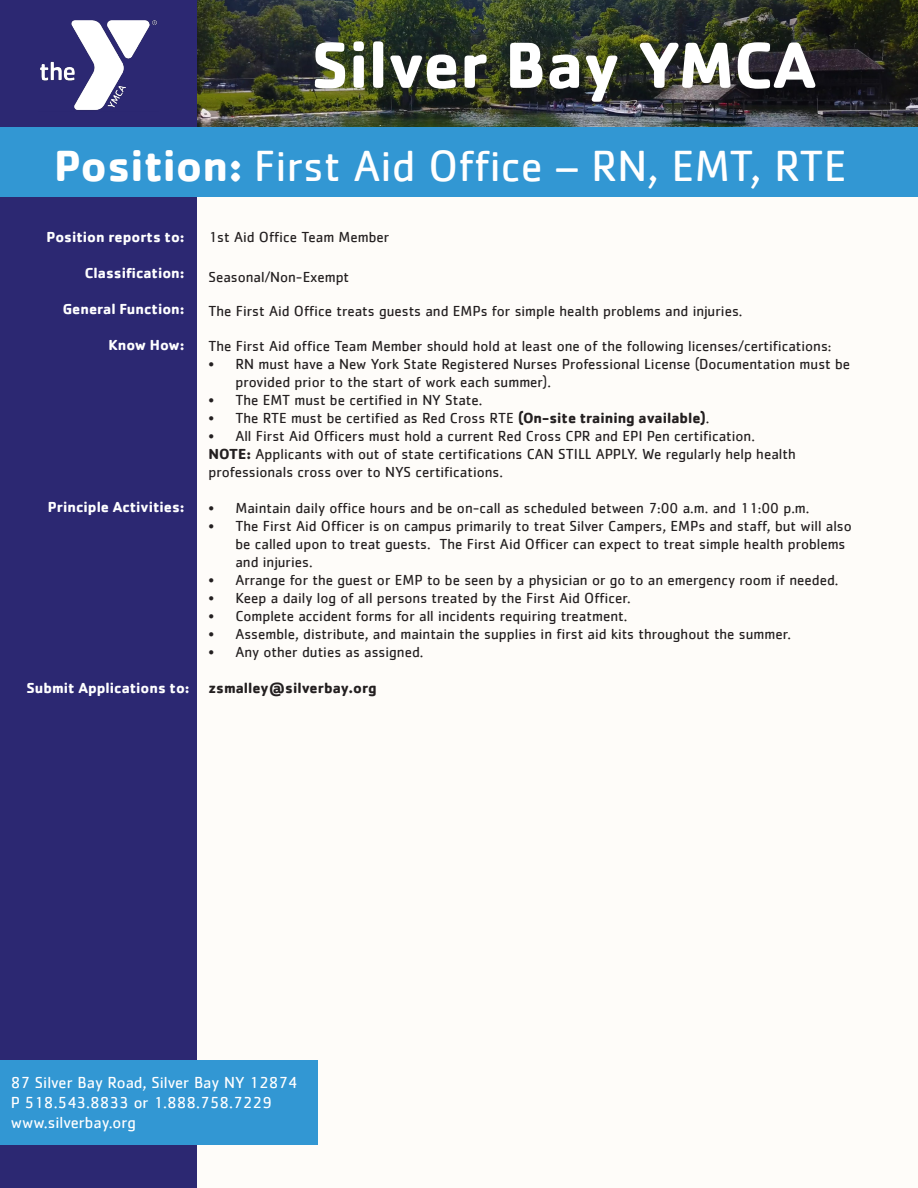
<style>
.page{position:relative;width:918px;height:1188px;background:#fff}
.page>*{position:absolute;margin:0;border:0;box-sizing:border-box;transform-origin:0 0}
.t1{font:700 67.5px "Cachet";color:#fff}
.t2{font:45px "Cachet";color:#fff}
.t3{font:16.5px "Cachet";color:#fff}
.t4{font:15px/18px "Cachet";color:#231f20}
.t5{font:700 15px "Cachet";color:#fff}
.t6{font:700 15px "Cachet";color:#231f20}
.s1{font-weight:700}
</style>
<div class="page">
<img style="left:196px;top:0;width:722px;height:127px">
<div style="left:0;top:0;width:196px;height:1188px;background:#2c2872"></div>
<div style="left:0;top:127px;width:918px;height:70px;background:#3297d3"></div>
<img style="left:40px;top:20px;width:117px;height:90px">
<div style="left:0;top:1060px;width:318px;height:84px;background:#3297d3"></div>
<p class="t1" style="left:311px;top:21px;width:507px">Silver Bay YMCA</p>
<p class="t2" style="left:54px;top:140px;width:794px"><span class="s1">Position:</span> First Aid Office – RN, EMT, RTE</p>
<p class="t5" style="left:47px;top:228px;width:140px">Position reports to:</p>
<p class="t5" style="left:85px;top:264px;width:101px">Classification:</p>
<p class="t5" style="left:63px;top:300px;width:123px">General Function:</p>
<p class="t5" style="left:109px;top:336px;width:78px">Know How:</p>
<p class="t5" style="left:48px;top:498px;width:138px">Principle Activities:</p>
<p class="t5" style="left:26px;top:678px;width:165px">Submit Applications to:</p>
<p class="t4" style="left:208px;top:228px;width:183px">1st Aid Office Team Member</p>
<p class="t4" style="left:208px;top:268px;width:142px">Seasonal/Non-Exempt</p>
<p class="t4" style="left:208px;top:302px;width:536px">The First Aid Office treats guests and EMPs for simple health problems and injuries.</p>
<p class="t4" style="left:208px;top:337px;width:625px">The First Aid office Team Member should hold at least one of the following licenses/certifications:</p>
<p class="t4" style="left:235px;top:355px;width:616px;text-indent:-27px">• RN must have a New York State Registered Nurses Professional License (Documentation must be provided prior to the start of work each summer).</p>
<p class="t4" style="left:208px;top:391px;width:276px">• The EMT must be certified in NY State.</p>
<p class="t4" style="left:208px;top:409px;width:502px">• The RTE must be certified as Red Cross RTE <span class="s1">(On-site training available)</span>.</p>
<p class="t4" style="left:208px;top:427px;width:548px">• All First Aid Officers must hold a current Red Cross CPR and EPI Pen certification.</p>
<p class="t4" style="left:208px;top:445px;width:589px"><span class="s1">NOTE:</span> Applicants with out of state certifications CAN STILL APPLY. We regularly help health professionals cross over to NYS certifications.</p>
<p class="t4" style="left:208px;top:499px;width:603px">• Maintain daily office hours and be on-call as scheduled between 7:00 a.m. and 11:00 p.m.</p>
<p class="t4" style="left:235px;top:517px;width:618px;text-indent:-27px">• The First Aid Officer is on campus primarily to treat Silver Campers, EMPs and staff, but will also be called upon to treat guests. The First Aid Officer can expect to treat simple health problems and injuries.</p>
<p class="t4" style="left:208px;top:571px;width:631px">• Arrange for the guest or EMP to be seen by a physician or go to an emergency room if needed.</p>
<p class="t4" style="left:208px;top:589px;width:424px">• Keep a daily log of all persons treated by the First Aid Officer.</p>
<p class="t4" style="left:208px;top:607px;width:420px">• Complete accident forms for all incidents requiring treatment.</p>
<p class="t4" style="left:208px;top:625px;width:584px">• Assemble, distribute, and maintain the supplies in first aid kits throughout the summer.</p>
<p class="t4" style="left:208px;top:643px;width:216px">• Any other duties as assigned.</p>
<p class="t6" style="left:208px;top:678px;width:170px">zsmalley@silverbay.org</p>
<p class="t3" style="left:11px;top:1073px;width:288px">87 Silver Bay Road, Silver Bay NY 12874</p>
<p class="t3" style="left:11px;top:1093px;width:263px">P 518.543.8833 or 1.888.758.7229</p>
<p class="t3" style="left:11px;top:1113px;width:127px">www.silverbay.org</p>
</div>
